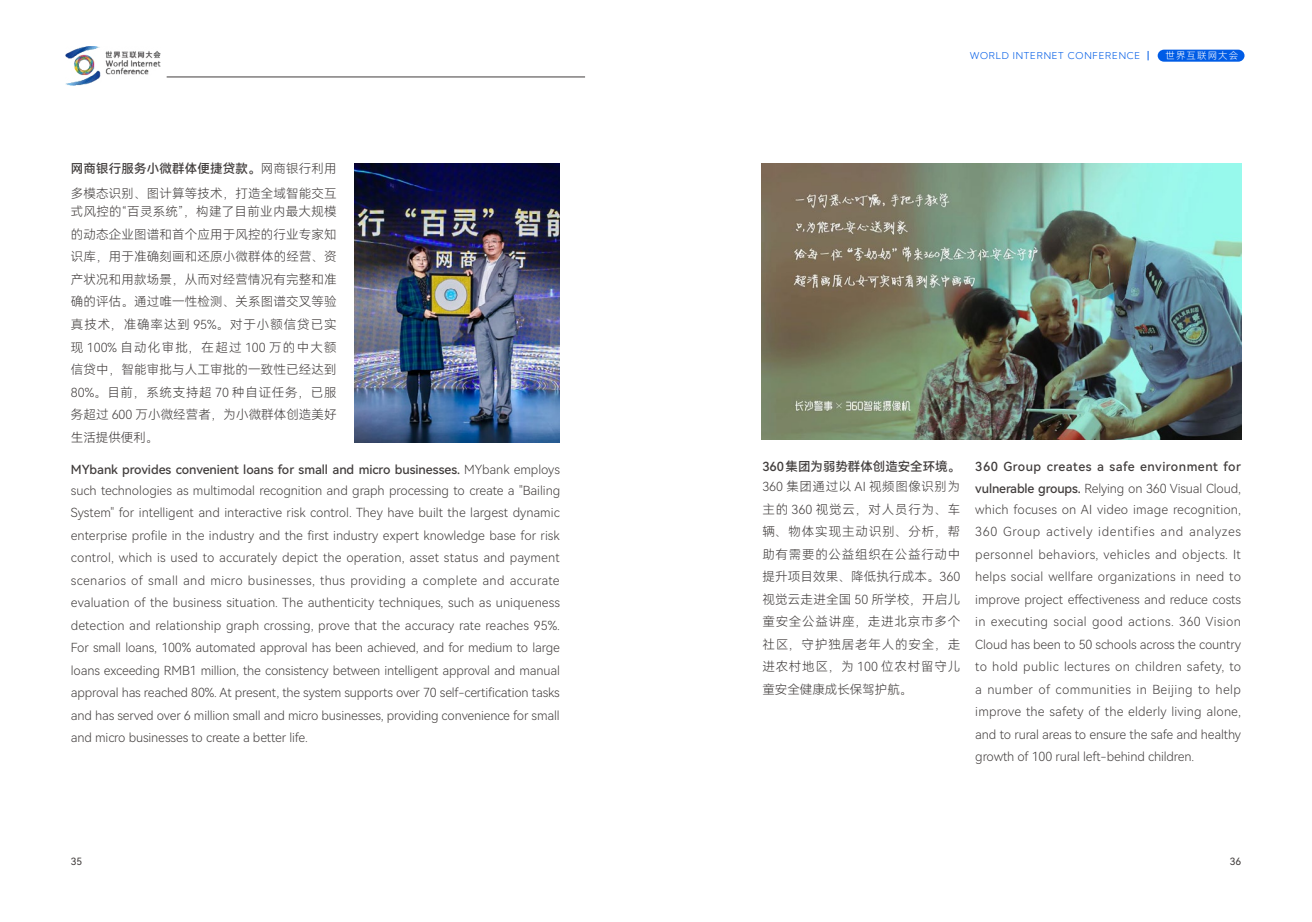
<style>
.page{position:relative;width:1312px;height:922px;background:#fff}
.page>*{position:absolute;margin:0;border:0;box-sizing:border-box;transform-origin:0 0}
.t1{font:12.5px/22.5px "Harmony OS Sans SC Light";color:#413d3c;text-align:justify}
.t2{font:12.5px "Harmony OS Sans SC Medium";letter-spacing:-.005em;color:#413d3c}
.t3{font:12.5px/18.4px "Harmony OS Sans SC Light";letter-spacing:.02em;color:#413d3c}
.t4{font:12.5px "Harmony OS Sans SC Medium";letter-spacing:.04em;color:#413d3c}
.t5{font:12.5px "Harmony OS Sans SC Medium";letter-spacing:.015em;color:#413d3c}
.t6{font:10px "Harmony OS Sans SC";color:#413d3c}
.t7{font:300 9.38px "Kumbh Sans";letter-spacing:.08em;color:#005ce6}
.t8{font:9.38px "Harmony OS Sans SC Light";letter-spacing:.12em;color:#fff}
.s1{font-family:"Harmony OS Sans SC Light"}
.s2{font-family:"Harmony OS Sans SC Medium"}
</style>
<div class="page">
<svg style="left:1157px;top:50px;width:87px;height:12px"></svg>
<img style="left:66px;top:46px;width:94px;height:40px">
<hr style="left:167px;top:77px;width:418px;height:1px;background:#413d3c">
<img style="left:761px;top:164px;width:479px;height:275px">
<img style="left:354px;top:164px;width:205px;height:279px">
<p class="t5" style="left:71px;top:160px;width:267px">网商银行服务小微群体便捷贷款。<span class="s1">网商银行利用</span></p>
<p class="t3" style="left:71px;top:184px;width:267px">多模态识别、图计算等技术，打造全域智能交互式风控的“百灵系统”，构建了目前业内最大规模</p>
<p class="t1" style="left:71px;top:223px;width:267px">的动态企业图谱和首个应用于风控的行业专家知识库，用于准确刻画和还原小微群体的经营、资产状况和用款场景，从而对经营情况有完整和准确的评估。通过唯一性检测、关系图谱交叉等验真技术，准确率达到 95%。对于小额信贷已实现 100% 自动化审批，在超过 100 万的中大额信贷中，智能审批与人工审批的一致性已经达到80%。目前，系统支持超 70 种自证任务，已服务超过 600 万小微经营者，为小微群体创造美好生活提供便利。</p>
<p class="t2" style="left:71px;top:461px;width:490px">MYbank provides convenient loans for small and micro businesses. <span class="s1">MYbank employs</span></p>
<p class="t1" style="left:71px;top:478px;width:490px">such technologies as multimodal recognition and graph processing to create a "Bailing System" for intelligent and interactive risk control. They have built the largest dynamic enterprise profile in the industry and the first industry expert knowledge base for risk control, which is used to accurately depict the operation, asset status and payment scenarios of small and micro businesses, thus providing a complete and accurate evaluation of the business situation. The authenticity techniques, such as uniqueness detection and relationship graph crossing, prove that the accuracy rate reaches 95%.<br>For small loans, 100% automated approval has been achieved, and for medium to large loans exceeding RMB1 million, the consistency between intelligent approval and manual approval has reached 80%. At present, the system supports over 70 self-certification tasks and has served over 6 million small and micro businesses, providing convenience for small and micro businesses to create a better life.</p>
<p class="t7" style="left:969px;top:51px;width:172px">WORLD INTERNET CONFERENCE</p>
<p class="t8" style="left:1165px;top:49px;width:74px">世界互联网大会</p>
<p class="t2" style="left:762px;top:457px;width:199px">360集团为弱势群体创造安全环境。</p>
<p class="t1" style="left:762px;top:475px;width:199px">360 集团通过以 AI 视频图像识别为主的 360 视觉云，对人员行为、车辆、物体实现主动识别、分析，帮助有需要的公益组织在公益行动中提升项目效果、降低执行成本。360视觉云走进全国 50 所学校，开启儿童安全公益讲座，走进北京市多个社区，守护独居老年人的安全，走进农村地区，为 100 位农村留守儿童安全健康成长保驾护航。</p>
<p class="t4" style="left:975px;top:457px;width:267px">360 Group creates a safe environment for</p>
<p class="t1" style="left:975px;top:478px;width:267px;line-height:20.5px"><span class="s2">vulnerable groups.</span> Relying on 360 Visual Cloud, which focuses on AI video image recognition,</p>
<p class="t1" style="left:975px;top:520px;width:267px">360 Group actively identifies and analyzes personnel behaviors, vehicles and objects. It helps social wellfare organizations in need to improve project effectiveness and reduce costs in executing social good actions. 360 Vision Cloud has been to 50 schools across the country to hold public lectures on children safety, to a number of communities in Beijing to help improve the safety of the elderly living alone, and to rural areas to ensure the safe and healthy growth of 100 rural left-behind children.</p>
<p class="t6" style="left:71px;top:854px;width:13px">35</p>
<p class="t6" style="left:1229px;top:854px;width:13px">36</p>
</div>
